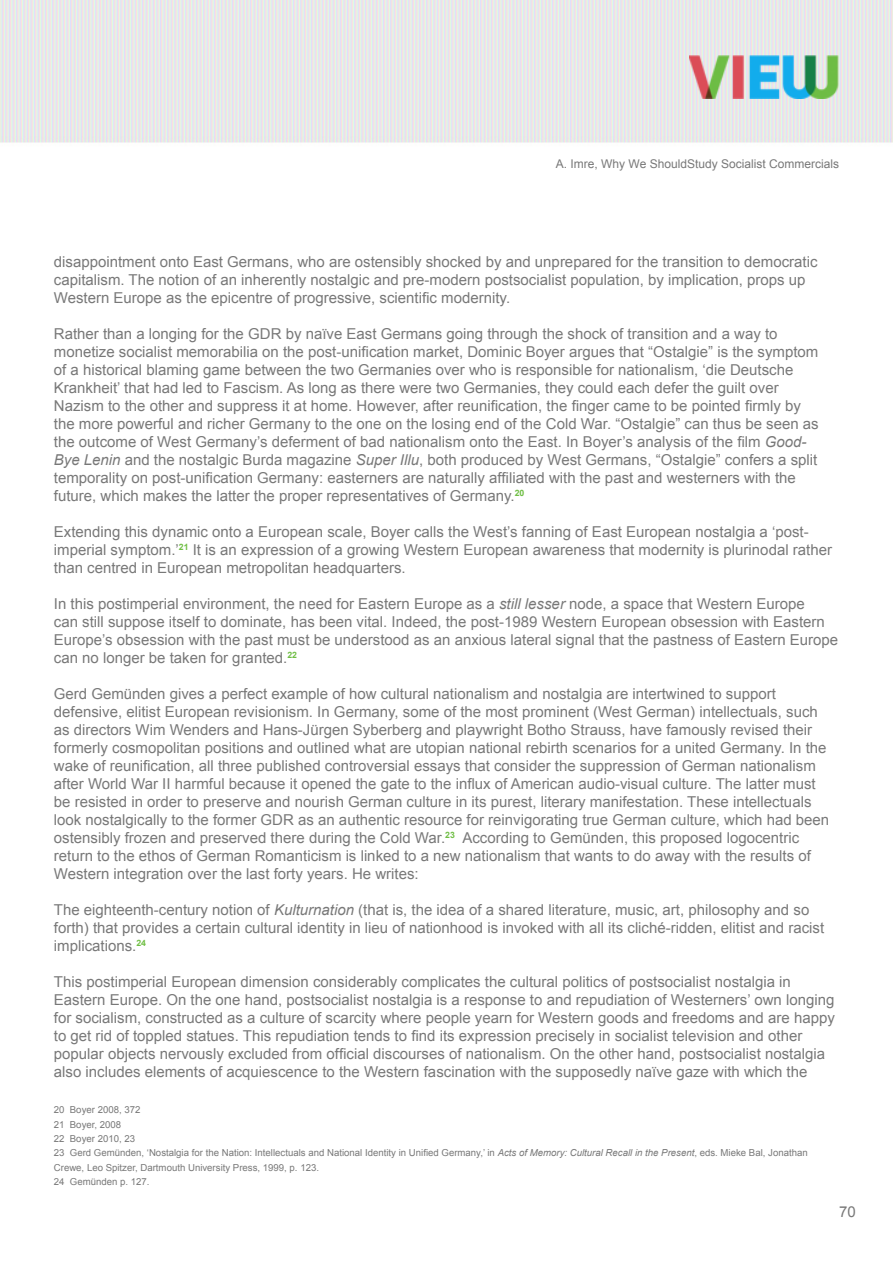
<style>
.page{position:relative;width:893px;height:1263px;background:#fff}
.page>*{position:absolute;margin:0;border:0;box-sizing:border-box;transform-origin:0 0}
.t1{font:15px/18px "Arial";color:#787878}
.t2{font:12px "Arial";color:#787878}
.t3{font:9.6px/14.4px "Arial";color:#787878}
.s1{font-style:italic}
</style>
<div class="page">
<img style="left:689px;top:55px;width:150px;height:44px">
<p class="t2" style="left:556px;top:155px;width:285px">A. Imre, Why We ShouldStudy Socialist Commercials</p>
<p class="t1" style="left:54px;top:253px;width:765px">disappointment onto East Germans, who are ostensibly shocked by and unprepared for the transition to democratic capitalism. The notion of an inherently nostalgic and pre-modern postsocialist population, by implication, props up<br>Western Europe as the epicentre of progressive, scientific modernity.</p>
<p class="t1" style="left:54px;top:325px;width:766px">Rather than a longing for the GDR by naïve East Germans going through the shock of transition and a way to monetize socialist memorabilia on the post-unification market, Dominic Boyer argues that “Ostalgie” is the symptom of a historical blaming game between the two Germanies over who is responsible for nationalism, ‘die Deutsche Krankheit’ that had led to Fascism. As long as there were two Germanies, they could each defer the guilt over Nazism to the other and suppress it at home. However, after reunification, the finger came to be pointed firmly by the more powerful and richer Germany to the one on the losing end of the Cold War. “Ostalgie” can thus be seen as the outcome of West Germany’s deferment of bad nationalism onto the East. In Boyer’s analysis of the film <span class="s1">Good-Bye Lenin</span> and the nostalgic Burda magazine <span class="s1">Super Illu</span>, both produced by West Germans, “Ostalgie” confers a split temporality on post-unification Germany: easterners are naturally affiliated with the past and westerners with the future, which makes the latter the proper representatives of Germany.<sup>20</sup></p>
<p class="t1" style="left:54px;top:523px;width:780px">Extending this dynamic onto a European scale, Boyer calls the West’s fanning of East European nostalgia a ‘post&shy;imperial symptom.’<sup>21</sup> It is an expression of a growing Western European awareness that modernity is plurinodal rather than centred in European metropolitan headquarters.</p>
<p class="t1" style="left:54px;top:595px;width:786px">In this postimperial environment, the need for Eastern Europe as a <span class="s1">still lesser</span> node, a space that Western Europe<br>can still suppose itself to dominate, has been vital. Indeed, the post-1989 Western European obsession with Eastern Europe’s obsession with the past must be understood as an anxious lateral signal that the pastness of Eastern Europe can no longer be taken for granted.<sup>22</sup></p>
<p class="t1" style="left:54px;top:685px;width:777px">Gerd Gemünden gives a perfect example of how cultural nationalism and nostalgia are intertwined to support defensive, elitist European revisionism. In Germany, some of the most prominent (West German) intellectuals, such as directors Wim Wenders and Hans-Jürgen Syberberg and playwright Botho Strauss, have famously revised their formerly cosmopolitan positions and outlined what are utopian national rebirth scenarios for a united Germany. In the wake of reunification, all three published controversial essays that consider the suppression of German nationalism after World War II harmful because it opened the gate to the influx of American audio-visual culture. The latter must be resisted in order to preserve and nourish German culture in its purest, literary manifestation. These intellectuals look nostalgically to the former GDR as an authentic resource for reinvigorating true German culture, which had been ostensibly frozen and preserved there during the Cold War.<sup>23</sup> According to Gemünden, this proposed logocentric return to the ethos of German Romanticism is linked to a new nationalism that wants to do away with the results of Western integration over the last forty years. He writes:</p>
<p class="t1" style="left:54px;top:901px;width:772px">The eighteenth-century notion of <span class="s1">Kulturnation</span> (that is, the idea of a shared literature, music, art, philosophy and so forth) that provides a certain cultural identity in lieu of nationhood is invoked with all its cliché-ridden, elitist and racist implications.<sup>24</sup></p>
<p class="t1" style="left:54px;top:973px;width:782px">This postimperial European dimension considerably complicates the cultural politics of postsocialist nostalgia in Eastern Europe. On the one hand, postsocialist nostalgia is a response to and repudiation of Westerners’ own longing for socialism, constructed as a culture of scarcity where people yearn for Western goods and freedoms and are happy to get rid of toppled statues. This repudiation tends to find its expression precisely in socialist television and other popular objects nervously excluded from official discourses of nationalism. On the other hand, postsocialist nostalgia also includes elements of acquiescence to the Western fascination with the supposedly naïve gaze with which the</p>
<p class="t3" style="left:54px;top:1103px;width:755px">20 Boyer 2008, 372<br>21 Boyer, 2008<br>22 Boyer 2010, 23<br>23 Gerd Gemünden, ‘Nostalgia for the Nation: Intellectuals and National Identity in Unified Germany,’ in <span class="s1">Acts of Memory: Cultural Recall in the Present</span>, eds. Mieke Bal, Jonathan Crewe, Leo Spitzer, Dartmouth University Press, 1999, p. 123.<br>24 Gemünden p. 127.</p>
<p class="t1" style="left:839px;top:1202px;width:18px">70</p>
</div>
